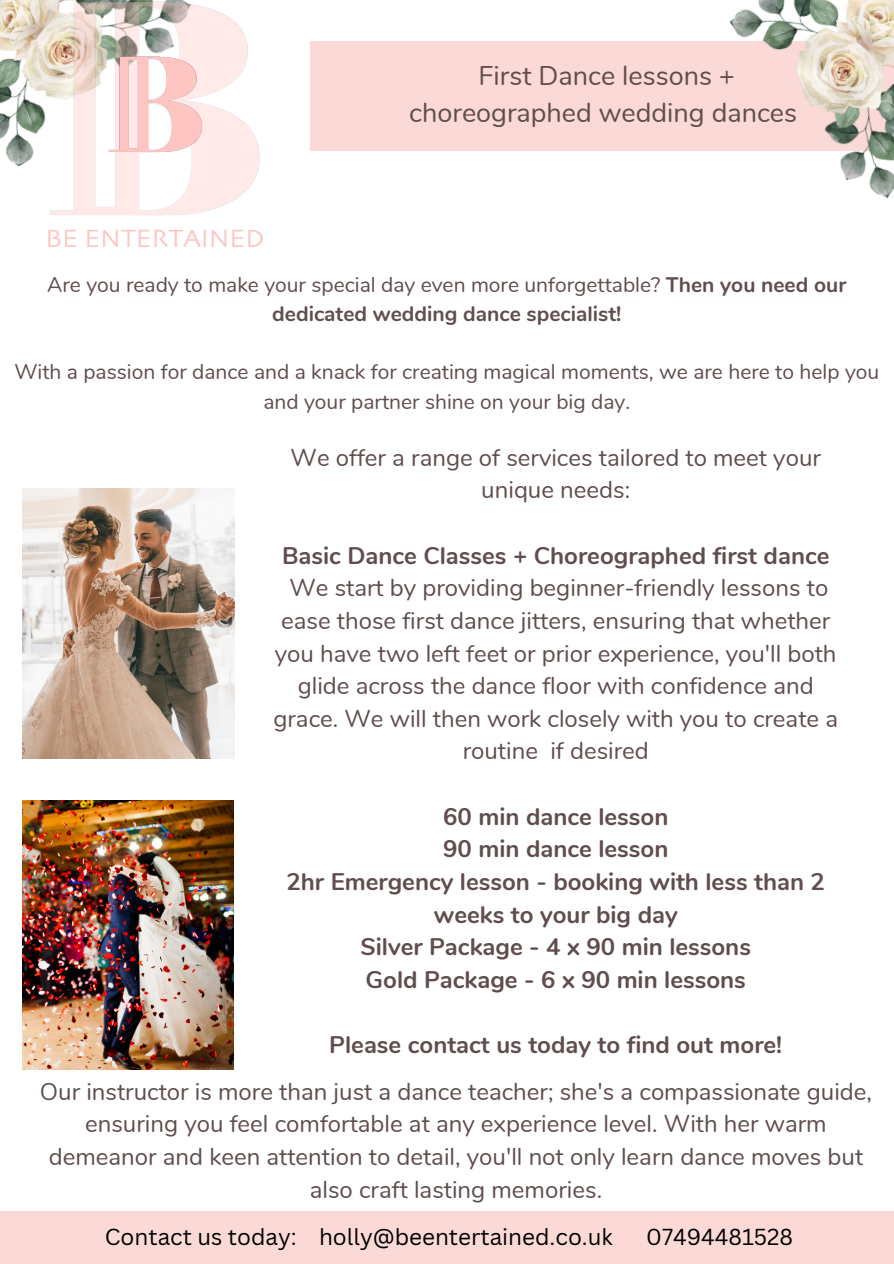
<style>
.page{position:relative;width:894px;height:1264px;background:#fff}
.page>*{position:absolute;margin:0;border:0;box-sizing:border-box;transform-origin:0 0}
.t1{font:27px/37.2px "Nunito";color:#604d4d;text-align:center}
.t2{font:26.25px "Skia";color:#fdc5c3}
.t3{font:24px/32.7px "Nunito";color:#604d4d;text-align:center}
.t4{font:700 24px/32.7px "Nunito";color:#604d4d;text-align:center}
.t5{font:22.5px "Canva Sans";color:#000}
.t6{font:21px/29.2px "Nunito";color:#604d4d;text-align:center}
.s1{font-weight:700}
</style>
<div class="page">
<div style="left:309px;top:41px;width:584px;height:110px;background:#fad9d7"></div>
<div style="left:0;top:1210px;width:893px;height:53px;background:#fad9d7"></div>
<img style="left:729px;top:0;width:164px;height:199px">
<img style="left:0;top:0;width:45px;height:166px">
<img style="left:45px;top:0;width:215px;height:215px">
<img style="left:108px;top:56px;width:95px;height:99px">
<img style="left:23px;top:800px;width:210px;height:268px">
<img style="left:23px;top:488px;width:211px;height:270px">
<p class="t1" style="left:409px;top:57px;width:389px">First Dance lessons + choreographed wedding dances</p>
<p class="t2" style="left:45px;top:226px;width:220px">BE ENTERTAINED</p>
<p class="t6" style="left:47px;top:270px;width:800px">Are you ready to make your special day even more unforgettable? <span class="s1">Then you need our dedicated wedding dance specialist!</span></p>
<p class="t6" style="left:14px;top:358px;width:866px">With a passion for dance and a knack for creating magical moments, we are here to help you and your partner shine on your big day.</p>
<h3 class="t3" style="left:290px;top:441px;width:531px">We offer a range of services tailored to meet your unique needs:</h3>
<h3 class="t3" style="left:273px;top:539px;width:566px"><span class="s1">Basic Dance Classes + Choreographed first dance </span>We start by providing beginner-friendly lessons to ease those first dance jitters, ensuring that whether you have two left feet or prior experience, you'll both glide across the dance floor with confidence and grace. We will then work closely with you to create a routine if desired</h3>
<h2 class="t4" style="left:286px;top:800px;width:540px">60 min dance lesson<br>90 min dance lesson<br>2hr Emergency lesson - booking with less than 2 weeks to your big day<br>Silver Package - 4 x 90 min lessons<br>Gold Package - 6 x 90 min lessons</h2>
<h2 class="t4" style="left:329px;top:1028px;width:454px">Please contact us today to find out more!</h2>
<h3 class="t3" style="left:40px;top:1075px;width:833px">Our instructor is more than just a dance teacher; she's a compassionate guide, ensuring you feel comfortable at any experience level. With her warm demeanor and keen attention to detail, you'll not only learn dance moves but also craft lasting memories.</h3>
<p class="t5" style="left:105px;top:1220px;width:509px">Contact us today: holly@beentertained.co.uk</p>
<p class="t5" style="left:646px;top:1220px;width:148px">07494481528</p>
</div>
